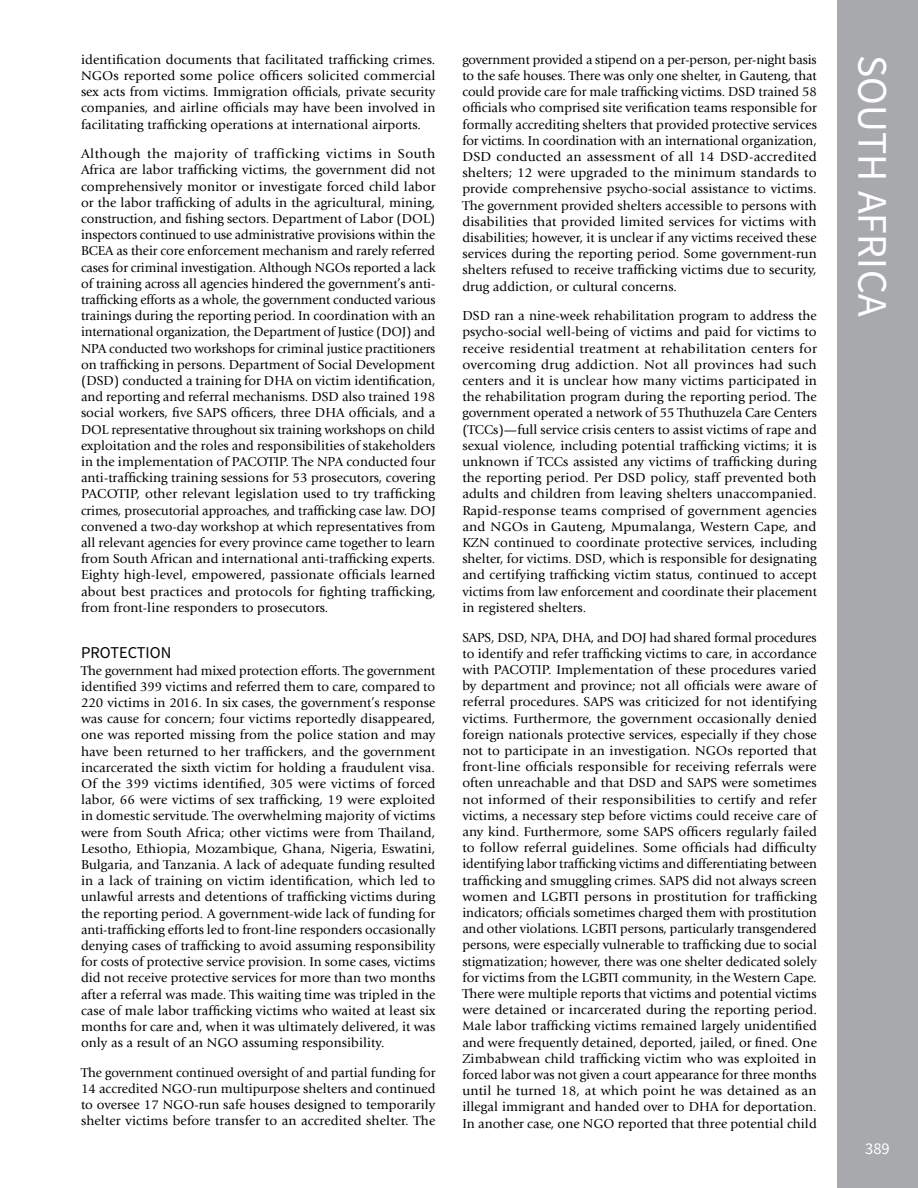
<style>
.page{position:relative;width:918px;height:1188px;background:#fff}
.page>*{position:absolute;margin:0;border:0;box-sizing:border-box;transform-origin:0 0}
.t1{font:42px "Source Sans Pro";letter-spacing:.005em;color:#fff}
.t2{font:16.5px "Source Sans Pro";color:#000}
.t3{font:16.5px "Source Sans Pro";color:#fff}
.t4{font:13.5px/16.2px "Giovanni Std";letter-spacing:.005em;color:#000;text-align:justify}
</style>
<div class="page">
<div style="left:837px;top:0;width:81px;height:1188px;background:#a7a9ac"></div>
<p class="t4" style="left:81px;top:51px;width:356px">identification documents that facilitated trafficking crimes.</p>
<h1 class="t1" style="left:899px;top:55px;width:263px;rotate:90deg">SOUTH AFRICA</h1>
<p class="t4" style="left:462px;top:51px;width:356px">government provided a stipend on a per-person, per-night basis to the safe houses. There was only one shelter, in Gauteng, that could provide care for male trafficking victims. DSD trained 58 officials who comprised site verification teams responsible for formally accrediting shelters that provided protective services for victims. In coordination with an international organization, DSD conducted an assessment of all 14 DSD-accredited shelters; 12 were upgraded to the minimum standards to provide comprehensive psycho-social assistance to victims.<br>The government provided shelters accessible to persons with disabilities that provided limited services for victims with disabilities; however, it is unclear if any victims received these services during the reporting period. Some government-run shelters refused to receive trafficking victims due to security, drug addiction, or cultural concerns.</p>
<p class="t4" style="left:462px;top:308px;width:356px">DSD ran a nine-week rehabilitation program to address the psycho-social well-being of victims and paid for victims to receive residential treatment at rehabilitation centers for overcoming drug addiction. Not all provinces had such centers and it is unclear how many victims participated in the rehabilitation program during the reporting period. The government operated a network of 55 Thuthuzela Care Centers (TCCs)—full service crisis centers to assist victims of rape and sexual violence, including potential trafficking victims; it is unknown if TCCs assisted any victims of trafficking during the reporting period. Per DSD policy, staff prevented both adults and children from leaving shelters unaccompanied.<br>Rapid-response teams comprised of government agencies and NGOs in Gauteng, Mpumalanga, Western Cape, and KZN continued to coordinate protective services, including shelter, for victims. DSD, which is responsible for designating and certifying trafficking victim status, continued to accept victims from law enforcement and coordinate their placement in registered shelters.</p>
<p class="t4" style="left:462px;top:629px;width:356px">SAPS, DSD, NPA, DHA, and DOJ had shared formal procedures to identify and refer trafficking victims to care, in accordance with PACOTIP. Implementation of these procedures varied by department and province; not all officials were aware of referral procedures. SAPS was criticized for not identifying victims. Furthermore, the government occasionally denied foreign nationals protective services, especially if they chose not to participate in an investigation. NGOs reported that front-line officials responsible for receiving referrals were often unreachable and that DSD and SAPS were sometimes not informed of their responsibilities to certify and refer victims, a necessary step before victims could receive care of any kind. Furthermore, some SAPS officers regularly failed to follow referral guidelines. Some officials had difficulty identifying labor trafficking victims and differentiating between trafficking and smuggling crimes. SAPS did not always screen women and LGBTI persons in prostitution for trafficking indicators; officials sometimes charged them with prostitution and other violations. LGBTI persons, particularly transgendered persons, were especially vulnerable to trafficking due to social stigmatization; however, there was one shelter dedicated solely for victims from the LGBTI community, in the Western Cape.<br>There were multiple reports that victims and potential victims were detained or incarcerated during the reporting period.<br>Male labor trafficking victims remained largely unidentified and were frequently detained, deported, jailed, or fined. One Zimbabwean child trafficking victim who was exploited in forced labor was not given a court appearance for three months until he turned 18, at which point he was detained as an illegal immigrant and handed over to DHA for deportation.<br>In another case, one NGO reported that three potential child</p>
<p class="t4" style="left:81px;top:68px;width:356px">NGOs reported some police officers solicited commercial sex acts from victims. Immigration officials, private security companies, and airline officials may have been involved in facilitating trafficking operations at international airports.</p>
<p class="t4" style="left:81px;top:146px;width:356px">Although the majority of trafficking victims in South Africa are labor trafficking victims, the government did not comprehensively monitor or investigate forced child labor or the labor trafficking of adults in the agricultural, mining, construction, and fishing sectors. Department of Labor (DOL) inspectors continued to use administrative provisions within the BCEA as their core enforcement mechanism and rarely referred cases for criminal investigation. Although NGOs reported a lack of training across all agencies hindered the government’s anti&shy;trafficking efforts as a whole, the government conducted various trainings during the reporting period. In coordination with an international organization, the Department of Justice (DOJ) and NPA conducted two workshops for criminal justice practitioners on trafficking in persons. Department of Social Development (DSD) conducted a training for DHA on victim identification, and reporting and referral mechanisms. DSD also trained 198 social workers, five SAPS officers, three DHA officials, and a DOL representative throughout six training workshops on child exploitation and the roles and responsibilities of stakeholders in the implementation of PACOTIP. The NPA conducted four anti-trafficking training sessions for 53 prosecutors, covering PACOTIP, other relevant legislation used to try trafficking crimes, prosecutorial approaches, and trafficking case law. DOJ convened a two-day workshop at which representatives from all relevant agencies for every province came together to learn from South African and international anti-trafficking experts.<br>Eighty high-level, empowered, passionate officials learned about best practices and protocols for fighting trafficking, from front-line responders to prosecutors.</p>
<p class="t2" style="left:81px;top:643px;width:92px">PROTECTION</p>
<p class="t4" style="left:81px;top:662px;width:356px">The government had mixed protection efforts. The government identified 399 victims and referred them to care, compared to 220 victims in 2016. In six cases, the government’s response was cause for concern; four victims reportedly disappeared, one was reported missing from the police station and may have been returned to her traffickers, and the government incarcerated the sixth victim for holding a fraudulent visa.<br>Of the 399 victims identified, 305 were victims of forced labor, 66 were victims of sex trafficking, 19 were exploited in domestic servitude. The overwhelming majority of victims were from South Africa; other victims were from Thailand, Lesotho, Ethiopia, Mozambique, Ghana, Nigeria, Eswatini, Bulgaria, and Tanzania. A lack of adequate funding resulted in a lack of training on victim identification, which led to unlawful arrests and detentions of trafficking victims during the reporting period. A government-wide lack of funding for anti-trafficking efforts led to front-line responders occasionally denying cases of trafficking to avoid assuming responsibility for costs of protective service provision. In some cases, victims did not receive protective services for more than two months after a referral was made. This waiting time was tripled in the case of male labor trafficking victims who waited at least six months for care and, when it was ultimately delivered, it was only as a result of an NGO assuming responsibility.</p>
<p class="t4" style="left:81px;top:1064px;width:356px">The government continued oversight of and partial funding for 14 accredited NGO-run multipurpose shelters and continued to oversee 17 NGO-run safe houses designed to temporarily shelter victims before transfer to an accredited shelter. The</p>
<p class="t3" style="left:865px;top:1138px;width:26px">389</p>
</div>
